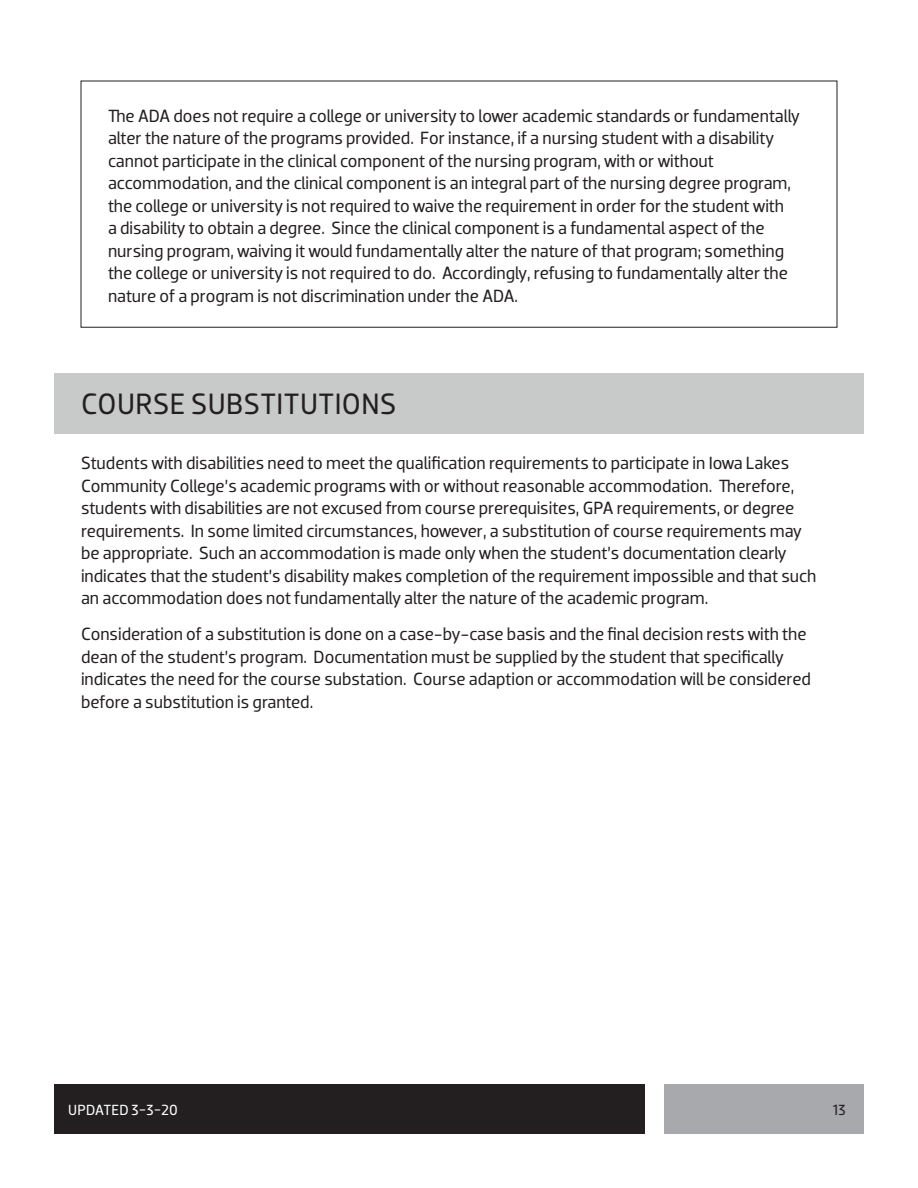
<style>
.page{position:relative;width:918px;height:1188px;background:#fff}
.page>*{position:absolute;margin:0;border:0;box-sizing:border-box;transform-origin:0 0}
.t1{font:30px "Dobra";letter-spacing:.015em;color:#231f20}
.t2{font:18px/22.5px "Dobra";color:#231f20}
.t3{font:15px "Dobra";letter-spacing:.015em;color:#fff}
.t4{font:15px "Dobra";color:#231f20}
</style>
<div class="page">
<div style="left:54px;top:1084px;width:591px;height:50px;background:#231f20"></div>
<div style="left:664px;top:1084px;width:200px;height:50px;background:#a8a9ad"></div>
<div style="left:81px;top:81px;width:756px;height:247px;border:1px solid #231f20"></div>
<div style="left:54px;top:373px;width:810px;height:60px;background:#c8c9c9"></div>
<p class="t2" style="left:108px;top:104px;width:693px">The ADA does not require a college or university to lower academic standards or fundamentally alter the nature of the programs provided. For instance, if a nursing student with a disability cannot participate in the clinical component of the nursing program, with or without accommodation, and the clinical component is an integral part of the nursing degree program, the college or university is not required to waive the requirement in order for the student with<br>a disability to obtain a degree. Since the clinical component is a fundamental aspect of the nursing program, waiving it would fundamentally alter the nature of that program; something the college or university is not required to do. Accordingly, refusing to fundamentally alter the nature of a program is not discrimination under the ADA.</p>
<p class="t1" style="left:81px;top:386px;width:317px">COURSE SUBSTITUTIONS</p>
<p class="t2" style="left:81px;top:452px;width:737px">Students with disabilities need to meet the qualification requirements to participate in Iowa Lakes Community College’s academic programs with or without reasonable accommodation. Therefore, students with disabilities are not excused from course prerequisites, GPA requirements, or degree requirements. In some limited circumstances, however, a substitution of course requirements may be appropriate. Such an accommodation is made only when the student’s documentation clearly indicates that the student’s disability makes completion of the requirement impossible and that such an accommodation does not fundamentally alter the nature of the academic program.</p>
<p class="t2" style="left:81px;top:623px;width:731px">Consideration of a substitution is done on a case-by-case basis and the final decision rests with the dean of the student’s program. Documentation must be supplied by the student that specifically indicates the need for the course substation. Course adaption or accommodation will be considered before a substitution is granted.</p>
<p class="t3" style="left:68px;top:1101px;width:111px">UPDATED 3-3-20</p>
<p class="t4" style="left:833px;top:1101px;width:14px">13</p>
</div>
